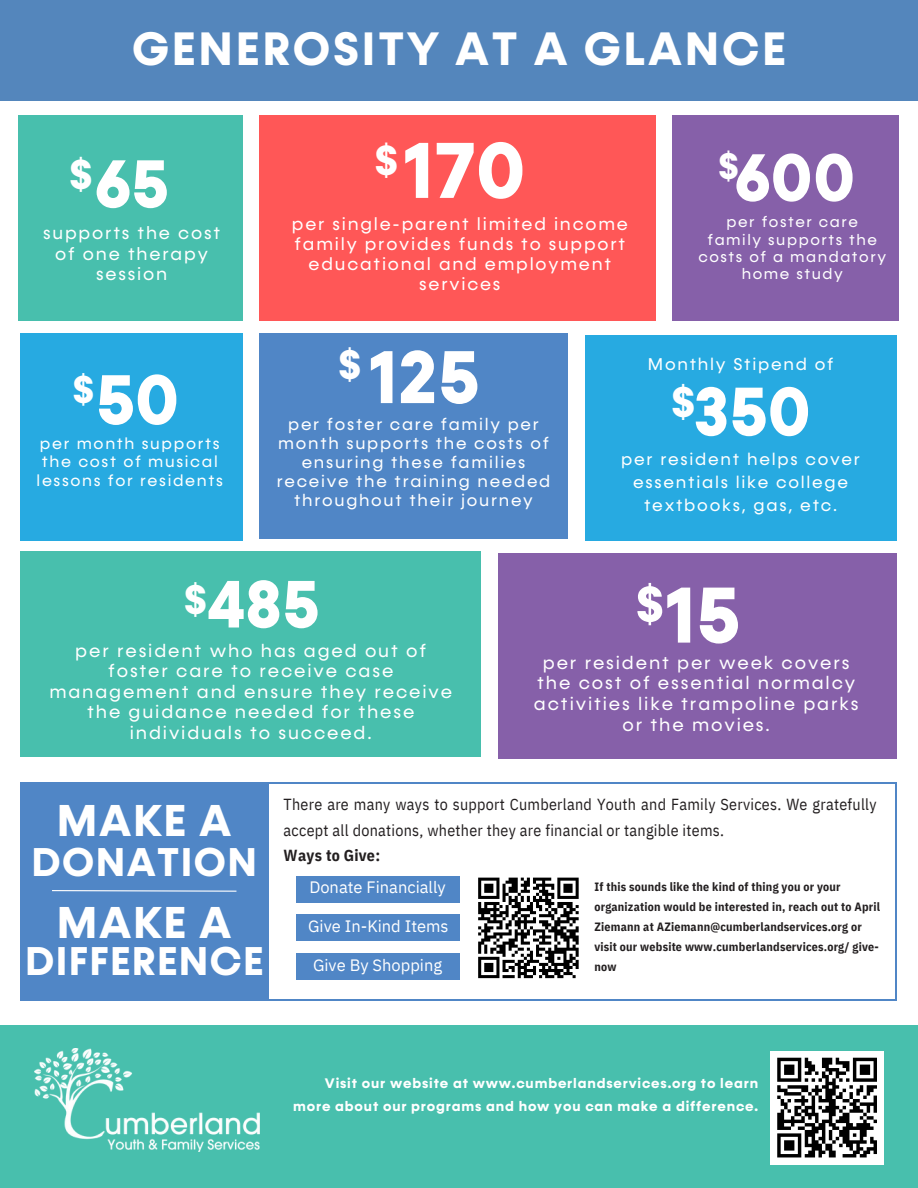
<style>
.page{position:relative;width:918px;height:1188px;background:#fff}
.page>*{position:absolute;margin:0;border:0;box-sizing:border-box;transform-origin:0 0}
.t1{font:700 79.8px "Konnect";color:#fff}
.t2{font:700 75.3px "Konnect";color:#fff}
.t3{font:700 70.8px "Konnect";color:#fff}
.t4{font:700 69.15px "Konnect";color:#fff}
.t5{font:700 68.1px "Konnect";color:#fff}
.t6{font:700 67.5px "Konnect";color:#fff}
.t7{font:700 51.15px "Konnect";color:#fff}
.t8{font:700 47.25px "Konnect";letter-spacing:.06em;color:#fff}
.t9{font:700 45px "Konnect";letter-spacing:.035em;color:#fff}
.t10{font:700 43.5px "Konnect";color:#fff}
.t11{font:700 42.75px "Konnect";color:#fff}
.t12{font:700 42.3px "Konnect";color:#fff}
.t13{font:700 42px "Konnect";color:#fff}
.t14{font:700 41.85px "Konnect";color:#fff}
.t15{font:700 40.5px "Konnect";letter-spacing:.035em;color:#fff}
.t16{font:700 39.3px "Konnect";color:#fff}
.t17{font:700 37.5px "Konnect";color:#fff}
.t18{font:18.3px/20.5px "Konnect";letter-spacing:.1em;color:#fff;text-align:center}
.t19{font:18px/20.2px "Konnect";letter-spacing:.1em;color:#fff;text-align:center}
.t20{font:17.7px/20px "Konnect";letter-spacing:.1em;color:#fff;text-align:center}
.t21{font:17.1px/23.1px "Konnect";letter-spacing:.1em;color:#fff;text-align:center}
.t22{font:16.95px/19px "Konnect";letter-spacing:.1em;color:#fff;text-align:center}
.t23{font:16.5px "IBM Plex Sans";color:#fff}
.t24{font:16.2px/18.1px "Konnect";letter-spacing:.1em;color:#fff;text-align:center}
.t25{font:16.05px/25.8px "IBM Plex Sans Cond";letter-spacing:.015em;color:#231f20}
.t26{font:700 16.05px "IBM Plex Sans Cond";letter-spacing:.015em;color:#231f20}
.t27{font:15.45px/17.2px "Konnect";letter-spacing:.1em;color:#fff;text-align:center}
.t28{font:700 13.95px/22.5px "Konnect";letter-spacing:.06em;color:#fff;text-align:right}
.t29{font:700 12px/20px "IBM Plex Sans Cond";letter-spacing:.015em;color:#231f20}
</style>
<div class="page">
<div style="left:0;top:0;width:918px;height:100px;background:#5486bc"></div>
<div style="left:0;top:1025px;width:918px;height:163px;background:#48bfad"></div>
<img style="left:34px;top:1049px;width:225px;height:102px">
<div style="left:770px;top:1051px;width:114px;height:113px;background:#fff"></div>
<svg style="left:777px;top:1057px;width:100px;height:101px"></svg>
<div style="left:19px;top:115px;width:224px;height:206px;background:#48bfad"></div>
<div style="left:672px;top:115px;width:227px;height:206px;background:#8660a9"></div>
<div style="left:259px;top:115px;width:396px;height:206px;background:#ff5757"></div>
<div style="left:20px;top:333px;width:223px;height:207px;background:#27aae1"></div>
<div style="left:259px;top:333px;width:309px;height:205px;background:#5086c6"></div>
<div style="left:585px;top:335px;width:312px;height:205px;background:#27aae1"></div>
<div style="left:20px;top:551px;width:461px;height:205px;background:#48bfad"></div>
<div style="left:498px;top:553px;width:399px;height:205px;background:#8660a9"></div>
<div style="left:20px;top:782px;width:877px;height:219px;background:#5086c6"></div>
<div style="left:269px;top:784px;width:626px;height:215px;background:#fff"></div>
<svg style="left:52px;top:890px;width:185px;height:2px"></svg>
<div style="left:296px;top:876px;width:163px;height:26px;background:#5086c6"></div>
<div style="left:296px;top:915px;width:163px;height:26px;background:#5086c6"></div>
<div style="left:296px;top:953px;width:163px;height:26px;background:#5086c6"></div>
<svg style="left:478px;top:877px;width:101px;height:102px"></svg>
<p class="t8" style="left:132px;top:19px;width:655px">GENEROSITY AT A GLANCE</p>
<p class="t12" style="left:69px;top:148px;width:25px">$</p>
<p class="t5" style="left:95px;top:141px;width:75px">65</p>
<p class="t19" style="left:43px;top:224px;width:179px">supports the cost of one therapy session</p>
<p class="t16" style="left:72px;top:365px;width:23px">$</p>
<p class="t3" style="left:96px;top:355px;width:85px">50</p>
<p class="t24" style="left:37px;top:435px;width:188px">per month supports the cost of musical lessons for residents</p>
<p class="t11" style="left:375px;top:133px;width:25px">$</p>
<p class="t1" style="left:403px;top:121px;width:125px">170</p>
<p class="t20" style="left:292px;top:214px;width:337px">per single-parent limited income family provides funds to support educational and employment services</p>
<p class="t17" style="left:718px;top:143px;width:22px">$</p>
<p class="t6" style="left:734px;top:135px;width:123px">600</p>
<p class="t27" style="left:698px;top:214px;width:189px">per foster care family supports the costs of a mandatory home study</p>
<p class="t14" style="left:338px;top:338px;width:25px">$</p>
<p class="t2" style="left:368px;top:330px;width:112px">125</p>
<p class="t22" style="left:277px;top:415px;width:275px">per foster care family per month supports the costs of ensuring these families receive the training needed throughout their journey</p>
<p class="t21" style="left:648px;top:353px;width:187px">Monthly Stipend of</p>
<p class="t10" style="left:671px;top:375px;width:26px">$</p>
<p class="t4" style="left:693px;top:368px;width:119px">350</p>
<p class="t21" style="left:621px;top:448px;width:240px">per resident helps cover essentials like college textbooks, gas, etc.</p>
<p class="t6" style="left:207px;top:562px;width:114px">485</p>
<p class="t7" style="left:636px;top:572px;width:30px">$</p>
<p class="t1" style="left:665px;top:565px;width:77px">15</p>
<p class="t13" style="left:184px;top:574px;width:25px">$</p>
<p class="t18" style="left:49px;top:641px;width:404px">per resident who has aged out of foster care to receive case management and ensure they receive the guidance needed for these individuals to succeed.</p>
<p class="t18" style="left:534px;top:653px;width:326px">per resident per week covers the cost of essential normalcy activities like trampoline parks or the movies.</p>
<p class="t9" style="left:57px;top:793px;width:176px">MAKE A</p>
<p class="t15" style="left:32px;top:837px;width:227px">DONATION</p>
<p class="t9" style="left:57px;top:894px;width:176px">MAKE A</p>
<p class="t15" style="left:25px;top:935px;width:240px">DIFFERENCE</p>
<p class="t25" style="left:284px;top:791px;width:595px">There are many ways to support Cumberland Youth and Family Services. We gratefully accept all donations, whether they are financial or tangible items.</p>
<p class="t26" style="left:284px;top:845px;width:98px">Ways to Give:</p>
<p class="t23" style="left:309px;top:876px;width:138px">Donate Financially</p>
<p class="t29" style="left:594px;top:876px;width:287px">If this sounds like the kind of thing you or your organization would be interested in, reach out to April Ziemann at AZiemann@cumberlandservices.org or visit our website www.cumberlandservices.org/ give&shy;now</p>
<p class="t23" style="left:308px;top:915px;width:142px">Give In-Kind Items</p>
<p class="t23" style="left:313px;top:954px;width:131px">Give By Shopping</p>
<p class="t28" style="left:293px;top:1073px;width:466px">Visit our website at www.cumberlandservices.org to learn more about our programs and how you can make a difference.</p>
</div>
